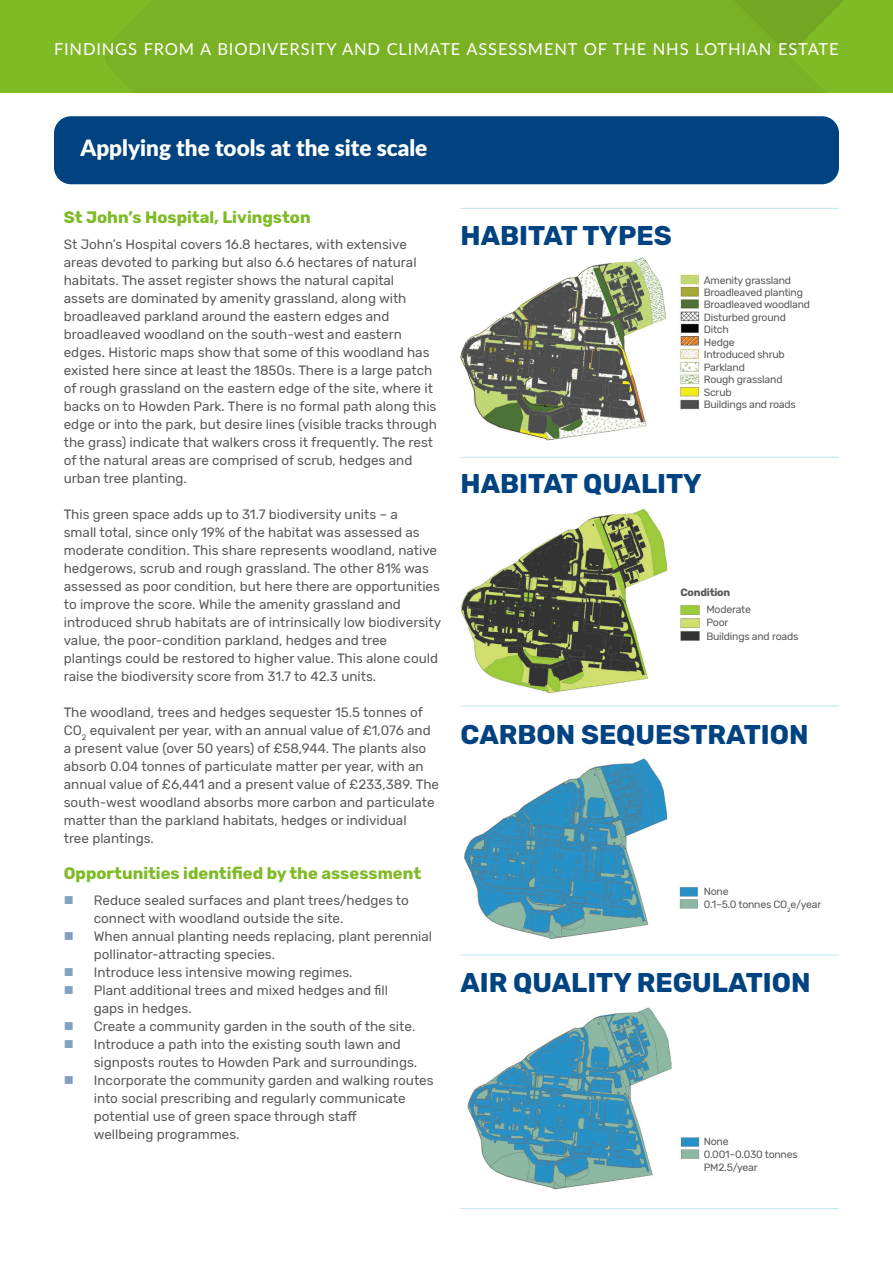
<style>
.page{position:relative;width:893px;height:1263px;background:#fff}
.page>*{position:absolute;margin:0;border:0;box-sizing:border-box;transform-origin:0 0}
.t1{font:700 27px "Rubik";color:#004380}
.t2{font:900 22.5px "Lato";color:#fff}
.t3{font:16.5px "Lato";letter-spacing:.05em;color:#fff}
.t4{font:700 16.5px "Rubik";color:#80ba27}
.t5{font:13.5px/18px "Rubik";color:#57585a}
.t6{font:10.5px "Rubik";letter-spacing:-.02em;color:#57585a}
.t7{font:700 10.5px "Rubik";letter-spacing:-.02em;color:#57585a}
.s1{color:#80a1c0}
</style>
<div class="page">
<img style="left:460px;top:508px;width:228px;height:198px">
<div style="left:0;top:0;width:893px;height:92px;background:#7bb225"></div>
<svg style="left:734px;top:0;width:110px;height:55px"></svg>
<div style="left:54px;top:116px;width:785px;height:68px;background:#004380;border-radius:17px"></div>
<img style="left:460px;top:257px;width:214px;height:200px">
<hr style="left:460px;top:1208px;width:379px;height:1px;background:#0390be">
<hr style="left:460px;top:954px;width:379px;height:1px;background:#0390be">
<hr style="left:460px;top:706px;width:379px;height:1px;background:#0390be">
<hr style="left:460px;top:457px;width:379px;height:1px;background:#0390be">
<hr style="left:460px;top:208px;width:379px;height:1px;background:#0390be">
<img style="left:464px;top:758px;width:234px;height:182px">
<img style="left:658px;top:604px;width:42px;height:43px">
<img style="left:467px;top:1007px;width:232px;height:183px">
<img style="left:680px;top:274px;width:20px;height:72px">
<img style="left:680px;top:349px;width:20px;height:61px">
<p class="t3" style="left:54px;top:37px;width:786px">FINDINGS FROM A BIODIVERSITY AND CLIMATE ASSESSMENT OF THE NHS LOTHIAN ESTATE</p>
<p class="t2" style="left:80px;top:131px;width:348px">Applying the tools at the site scale</p>
<p class="t4" style="left:64px;top:208px;width:248px">St John’s Hospital, Livingston</p>
<p class="t5" style="left:64px;top:236px;width:375px">St John’s Hospital covers 16.8 hectares, with extensive areas devoted to parking but also 6.6 hectares of natural habitats. The asset register shows the natural capital assets are dominated by amenity grassland, along with broadleaved parkland around the eastern edges and broadleaved woodland on the south-west and eastern edges. Historic maps show that some of this woodland has existed here since at least the 1850s. There is a large patch of rough grassland on the eastern edge of the site, where it backs on to Howden Park. There is no formal path along this edge or into the park, but desire lines (visible tracks through the grass) indicate that walkers cross it frequently. The rest of the natural areas are comprised of scrub, hedges and urban tree planting.</p>
<p class="t5" style="left:64px;top:506px;width:379px">This green space adds up to 31.7 biodiversity units – a<br>small total, since only 19% of the habitat was assessed as moderate condition. This share represents woodland, native hedgerows, scrub and rough grassland. The other 81% was assessed as poor condition, but here there are opportunities to improve the score. While the amenity grassland and introduced shrub habitats are of intrinsically low biodiversity value, the poor-condition parkland, hedges and tree plantings could be restored to higher value. This alone could raise the biodiversity score from 31.7 to 42.3 units.</p>
<p class="t5" style="left:64px;top:704px;width:377px">The woodland, trees and hedges sequester 15.5 tonnes of CO<sub>2</sub> equivalent per year, with an annual value of £1,076 and a present value (over 50 years) of £58,944. The plants also absorb 0.04 tonnes of particulate matter per year, with an annual value of £6,441 and a present value of £233,389. The south-west woodland absorbs more carbon and particulate matter than the parkland habitats, hedges or individual</p>
<p class="t5" style="left:64px;top:830px;width:92px">tree plantings.</p>
<p class="t4" style="left:64px;top:864px;width:359px">Opportunities identified by the assessment</p>
<p class="t5" style="left:64px;top:891px;width:347px"><span class="s1">■</span> Reduce sealed surfaces and plant trees/hedges to</p>
<p class="t5" style="left:94px;top:909px;width:251px">connect with woodland outside the site.</p>
<p class="t5" style="left:64px;top:927px;width:370px"><span class="s1">■</span> When annual planting needs replacing, plant perennial</p>
<p class="t5" style="left:94px;top:945px;width:183px">pollinator-attracting species.</p>
<p class="t5" style="left:64px;top:963px;width:290px"><span class="s1">■</span> Introduce less intensive mowing regimes.</p>
<p class="t5" style="left:64px;top:981px;width:326px"><span class="s1">■</span> Plant additional trees and mixed hedges and fill</p>
<p class="t5" style="left:94px;top:999px;width:99px">gaps in hedges.</p>
<p class="t5" style="left:64px;top:1017px;width:353px"><span class="s1">■</span> Create a community garden in the south of the site.</p>
<p class="t5" style="left:64px;top:1035px;width:339px"><span class="s1">■</span> Introduce a path into the existing south lawn and</p>
<p class="t5" style="left:94px;top:1053px;width:325px">signposts routes to Howden Park and surroundings.</p>
<p class="t5" style="left:64px;top:1071px;width:371px"><span class="s1">■</span> Incorporate the community garden and walking routes</p>
<p class="t5" style="left:94px;top:1089px;width:313px">into social prescribing and regularly communicate</p>
<p class="t5" style="left:94px;top:1107px;width:264px">potential use of green space through staff</p>
<p class="t5" style="left:94px;top:1125px;width:147px">wellbeing programmes.</p>
<p class="t1" style="left:460px;top:219px;width:213px">HABITAT TYPES</p>
<p class="t6" style="left:704px;top:274px;width:89px">Amenity grassland</p>
<p class="t6" style="left:704px;top:286px;width:101px">Broadleaved planting</p>
<p class="t6" style="left:704px;top:299px;width:108px">Broadleaved woodland</p>
<p class="t6" style="left:704px;top:311px;width:84px">Disturbed ground</p>
<p class="t6" style="left:704px;top:324px;width:27px">Ditch</p>
<p class="t6" style="left:704px;top:336px;width:32px">Hedge</p>
<p class="t6" style="left:704px;top:349px;width:83px">Introduced shrub</p>
<p class="t6" style="left:704px;top:361px;width:43px">Parkland</p>
<p class="t6" style="left:704px;top:374px;width:80px">Rough grassland</p>
<p class="t6" style="left:704px;top:386px;width:29px">Scrub</p>
<p class="t6" style="left:704px;top:398px;width:93px">Buildings and roads</p>
<p class="t1" style="left:460px;top:468px;width:243px">HABITAT QUALITY</p>
<p class="t7" style="left:680px;top:586px;width:51px">Condition</p>
<p class="t6" style="left:706px;top:603px;width:46px">Moderate</p>
<p class="t6" style="left:706px;top:616px;width:23px">Poor</p>
<p class="t6" style="left:706px;top:630px;width:93px">Buildings and roads</p>
<p class="t1" style="left:460px;top:719px;width:350px">CARBON SEQUESTRATION</p>
<p class="t6" style="left:704px;top:886px;width:26px">None</p>
<p class="t6" style="left:704px;top:898px;width:119px">0.1–5.0 tonnes CO<sub>2</sub>e/year</p>
<p class="t1" style="left:460px;top:966px;width:351px">AIR QUALITY REGULATION</p>
<p class="t6" style="left:704px;top:1136px;width:26px">None</p>
<p class="t6" style="left:704px;top:1148px;width:95px">0.001–0.030 tonnes</p>
<p class="t6" style="left:704px;top:1161px;width:56px">PM2.5/year</p>
</div>
